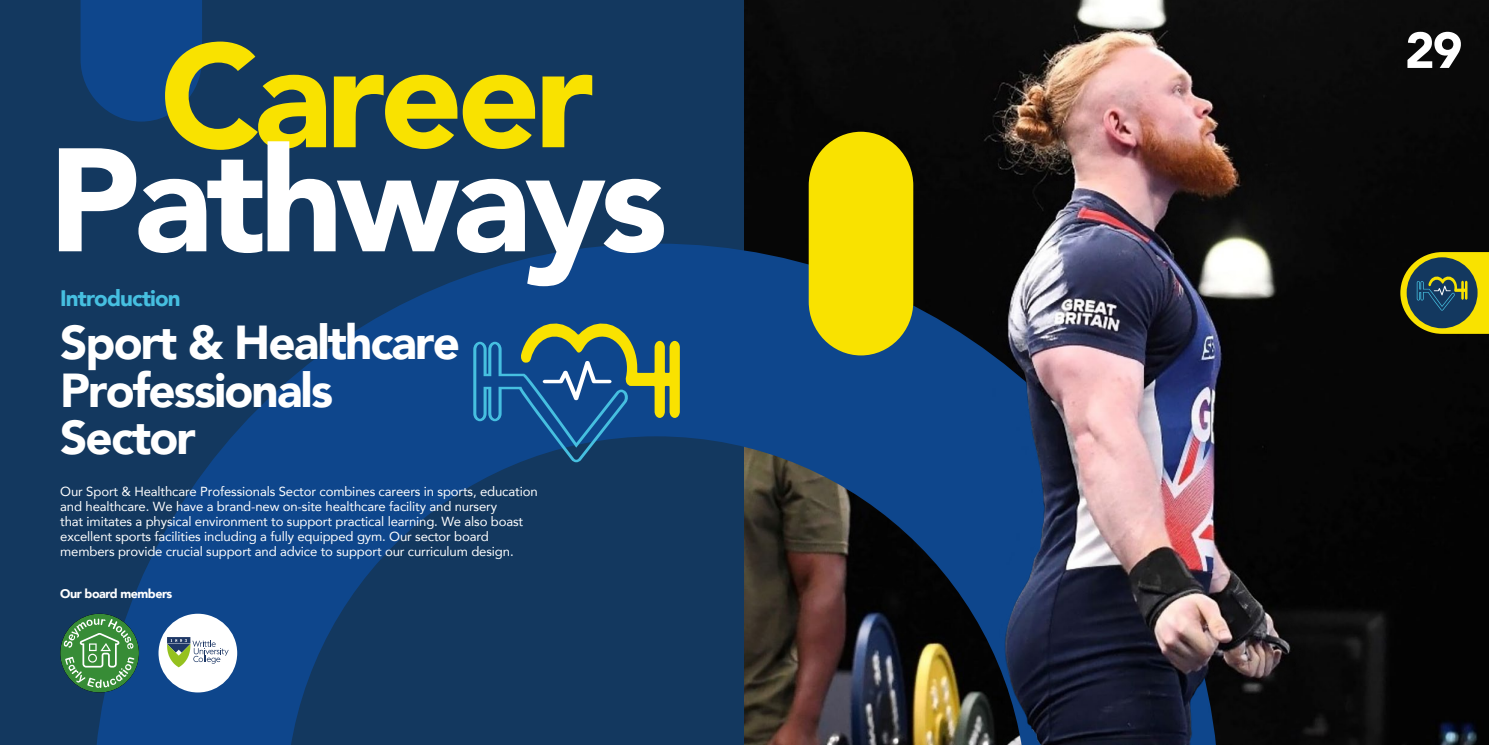
<style>
.page{position:relative;width:1489px;height:745px;background:#fff}
.page>*{position:absolute;margin:0;border:0;box-sizing:border-box;transform-origin:0 0}
.t1{font:900 145.38px "Avenir";letter-spacing:-.04em;color:#fff}
.t2{font:900 145.38px "Avenir";letter-spacing:-.04em;color:#f9e200}
.t3{font:900 50.12px "Avenir";color:#fff}
.t4{font:900 47.5px/47.5px "Avenir";letter-spacing:-.04em;color:#fff}
.t5{font:900 22.38px "Avenir";letter-spacing:-.04em;color:#46bfe0}
.t6{font:13.12px/15px "Avenir";letter-spacing:-.01em;color:#fff}
.t7{font:900 12.5px "Avenir";letter-spacing:-.04em;color:#fff}
</style>
<div class="page">
<div style="left:0;top:0;width:744px;height:744px;background:#13385f"></div>
<div style="left:744px;top:0;width:206px;height:147px;background:#090909"></div>
<svg style="left:81px;top:0;width:121px;height:121px;background:#0e4487"></svg>
<svg style="left:60px;top:147px;width:890px;height:597px"></svg>
<svg style="left:473px;top:319px;width:206px;height:143px;background:#34647d"></svg>
<svg style="left:808px;top:132px;width:105px;height:223px;background:#dbca08"></svg>
<img style="left:950px;top:0;width:538px;height:744px">
<div style="left:158px;top:613px;width:79px;height:79px;background:#fff;border-radius:50%"></div>
<svg style="left:167px;top:637px;width:62px;height:30px"></svg>
<svg style="left:60px;top:613px;width:79px;height:79px"></svg>
<svg style="left:64px;top:618px;width:70px;height:69px;background:#58995f"></svg>
<h1 class="t2" style="left:160px;top:-28px;width:435px">Career</h1>
<h1 class="t1" style="left:48px;top:76px;width:620px">Pathways</h1>
<h3 class="t5" style="left:60px;top:279px;width:122px">Introduction</h3>
<h3 class="t4" style="left:60px;top:317px;width:401px">Sport &amp; Healthcare<br>Professionals<br>Sector</h3>
<p class="t6" style="left:60px;top:483px;width:479px">Our Sport &amp; Healthcare Professionals Sector combines careers in sports, education and healthcare. We have a brand-new on-site healthcare facility and nursery<br>that imitates a physical environment to support practical learning. We also boast excellent sports facilities including a fully equipped gym. Our sector board members provide crucial support and advice to support our curriculum design.</p>
<p class="t7" style="left:60px;top:582px;width:114px">Our board members</p>
<h2 class="t3" style="left:1404px;top:7px;width:59px">29</h2>
</div>
